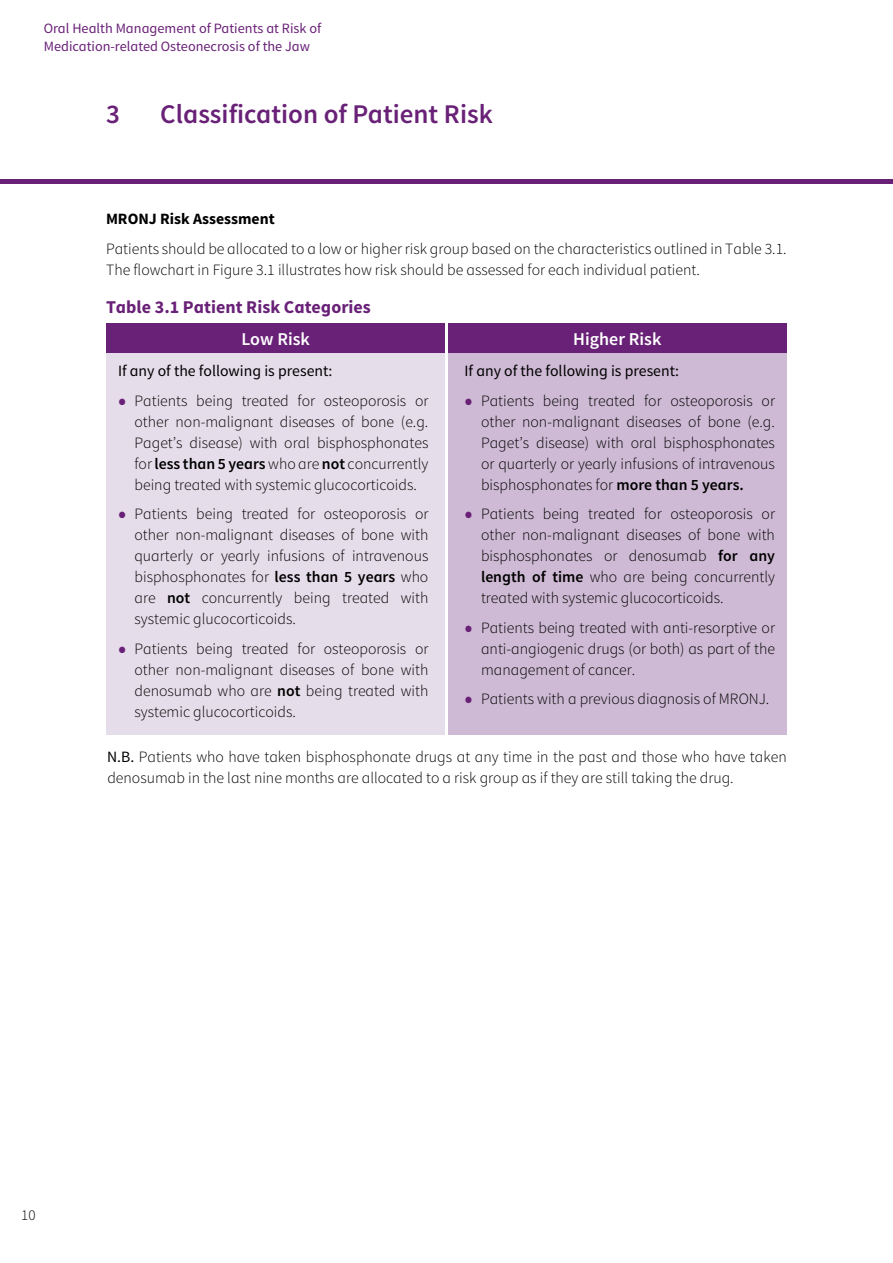
<style>
.page{position:relative;width:893px;height:1263px;background:#fff}
.page>*{position:absolute;margin:0;border:0;box-sizing:border-box;transform-origin:0 0}
.t1{font:600 27px "Source Sans Pro";color:#692177}
.t2{font:700 18px "Source Sans Pro";color:#692177}
.t3{font:600 18px "Source Sans Pro";color:#fff}
.t4{font:300 15.75px/21px "Source Sans Pro";color:#000;text-align:justify}
.t5{font:15.75px "Source Sans Pro";color:#000}
.t6{font:700 15.75px "Source Sans Pro";color:#000}
.t7{font:300 15px "Source Sans Pro";color:#000}
.t8{font:14.25px/18px "Source Sans Pro";color:#692177}
.s1{font-weight:400;font-size:27px;color:#692177}
.s2{font-weight:600}
.s3{font-weight:400}
</style>
<div class="page">
<div style="left:0;top:179px;width:893px;height:5px;background:#692177"></div>
<div style="left:106px;top:324px;width:339px;height:411px;background:#e6ddea"></div>
<div style="left:448px;top:324px;width:339px;height:411px;background:#cebad4"></div>
<div style="left:106px;top:324px;width:339px;height:29px;background:#692177"></div>
<div style="left:448px;top:324px;width:339px;height:29px;background:#692177"></div>
<p class="t8" style="left:44px;top:20px;width:279px">Oral Health Management of Patients at Risk of<br>Medication-related Osteonecrosis of the Jaw</p>
<h1 class="t1" style="left:106px;top:97px;width:15px">3</h1>
<h1 class="t1" style="left:160px;top:97px;width:334px">Classification of Patient Risk</h1>
<p class="t6" style="left:106px;top:209px;width:170px">MRONJ Risk Assessment</p>
<p class="t4" style="left:106px;top:238px;width:682px">Patients should be allocated to a low or higher risk group based on the characteristics outlined in Table 3.1.<br>The flowchart in Figure 3.1 illustrates how risk should be assessed for each individual patient.</p>
<p class="t2" style="left:106px;top:295px;width:266px">Table 3.1 Patient Risk Categories</p>
<p class="t3" style="left:241px;top:328px;width:70px">Low Risk</p>
<p class="t3" style="left:573px;top:328px;width:90px">Higher Risk</p>
<p class="t5" style="left:118px;top:361px;width:216px">If any of the following is present:</p>
<p class="t4" style="left:134px;top:390px;width:295px;text-indent:-16px"><span class="s1">•</span> Patients being treated for osteoporosis or other non-malignant diseases of bone (e.g.<br>Paget’s disease) with oral bisphosphonates for <span class="s2">less than 5 years</span> who are <span class="s2">not</span> concurrently being treated with systemic glucocorticoids.</p>
<p class="t4" style="left:134px;top:504px;width:295px;text-indent:-16px"><span class="s1">•</span> Patients being treated for osteoporosis or other non-malignant diseases of bone with quarterly or yearly infusions of intravenous bisphosphonates for <span class="s2">less than 5 years</span> who are <span class="s2">not</span> concurrently being treated with systemic glucocorticoids.</p>
<p class="t4" style="left:134px;top:638px;width:295px;text-indent:-16px"><span class="s1">•</span> Patients being treated for osteoporosis or other non-malignant diseases of bone with denosumab who are <span class="s2">not</span> being treated with systemic glucocorticoids.</p>
<p class="t5" style="left:465px;top:361px;width:216px">If any of the following is present:</p>
<p class="t4" style="left:481px;top:390px;width:295px;text-indent:-16px"><span class="s1">•</span> Patients being treated for osteoporosis or other non-malignant diseases of bone (e.g.<br>Paget’s disease) with oral bisphosphonates or quarterly or yearly infusions of intravenous bisphosphonates for <span class="s2">more than 5 years.</span></p>
<p class="t4" style="left:481px;top:504px;width:295px;text-indent:-16px"><span class="s1">•</span> Patients being treated for osteoporosis or other non-malignant diseases of bone with bisphosphonates or denosumab <span class="s2">for any length of time</span> who are being concurrently treated with systemic glucocorticoids.</p>
<p class="t4" style="left:481px;top:617px;width:295px;text-indent:-16px"><span class="s1">•</span> Patients being treated with anti-resorptive or anti-angiogenic drugs (or both) as part of the management of cancer.</p>
<p class="t4" style="left:465px;top:689px;width:306px"><span class="s1">•</span> Patients with a previous diagnosis of MRONJ.</p>
<p class="t4" style="left:107px;top:746px;width:681px"><span class="s3">N.B.</span> Patients who have taken bisphosphonate drugs at any time in the past and those who have taken denosumab in the last nine months are allocated to a risk group as if they are still taking the drug.</p>
<p class="t7" style="left:21px;top:1206px;width:16px">10</p>
</div>
